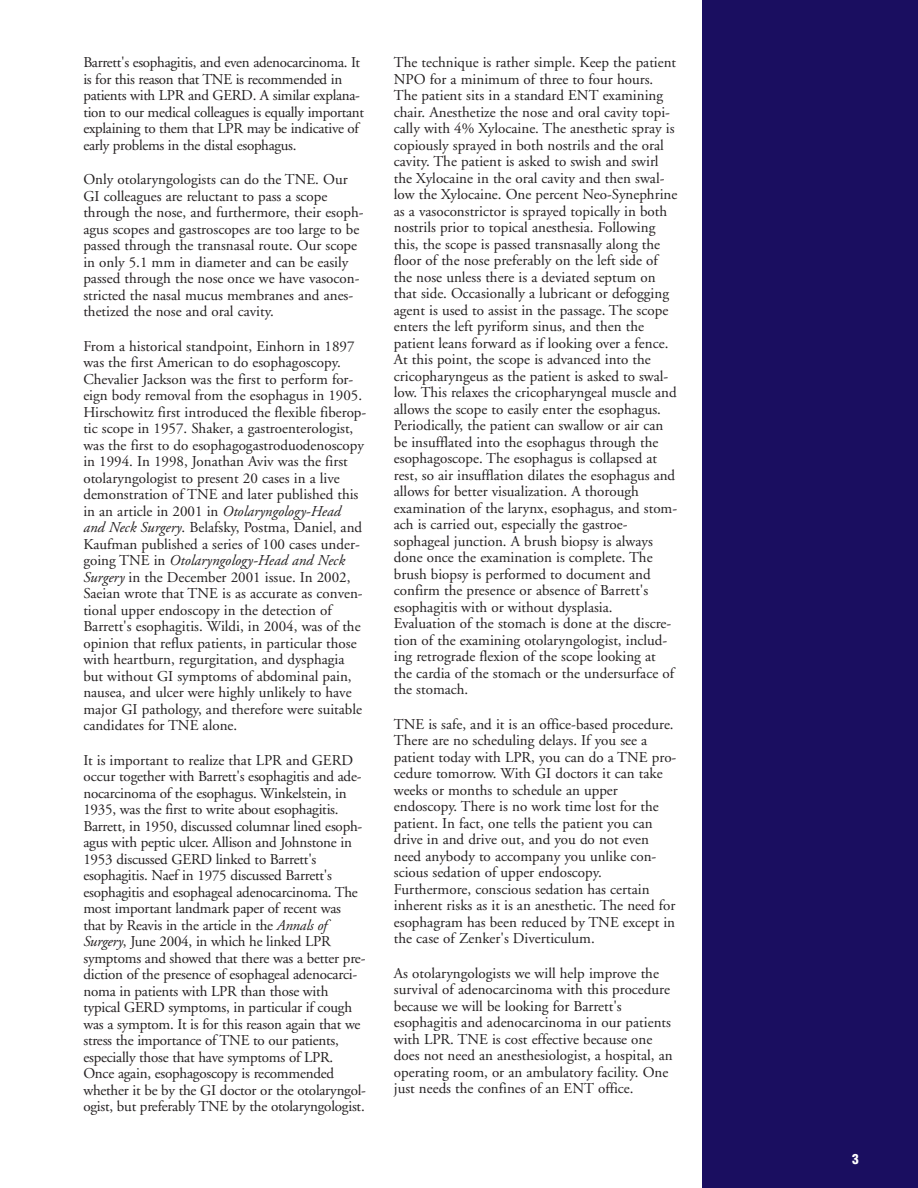
<style>
.page{position:relative;width:918px;height:1188px;background:#fff}
.page>*{position:absolute;margin:0;border:0;box-sizing:border-box;transform-origin:0 0}
.t1{font:15px/16.5px "Adobe Garamond";color:#231f20}
.t2{font:15px/16.5px "Adobe Garamond";letter-spacing:-.02em;color:#231f20}
.t3{font:900 condensed 13.5px "Helvetica";color:#fff}
.s1{font-style:italic}
</style>
<div class="page">
<div style="left:702px;top:0;width:216px;height:1188px;background:#1a0e60"></div>
<p class="t2" style="left:83px;top:56px;width:282px">Barrett's esophagitis, and even adenocarcinoma. It is for this reason that TNE is recommended in patients with LPR and GERD. A similar explana&shy;tion to our medical colleagues is equally important explaining to them that LPR may be indicative of early problems in the distal esophagus.</p>
<p class="t1" style="left:83px;top:173px;width:282px">Only otolaryngologists can do the TNE. Our GI colleagues are reluctant to pass a scope through the nose, and furthermore, their esoph&shy;agus scopes and gastroscopes are too large to be passed through the transnasal route. Our scope in only 5.1 mm in diameter and can be easily passed through the nose once we have vasocon&shy;stricted the nasal mucus membranes and anes&shy;thetized the nose and oral cavity.</p>
<p class="t1" style="left:83px;top:339px;width:285px">From a historical standpoint, Einhorn in 1897 was the first American to do esophagoscopy.<br>Chevalier Jackson was the first to perform for&shy;eign body removal from the esophagus in 1905.<br>Hirschowitz first introduced the flexible fiberop&shy;tic scope in 1957. Shaker, a gastroenterologist, was the first to do esophagogastroduodenoscopy in 1994. In 1998, Jonathan Aviv was the first otolaryngologist to present 20 cases in a live demonstration of TNE and later published this in an article in 2001 in <span class="s1">Otolaryngology-Head<br>and Neck Surgery</span>. Belafsky, Postma, Daniel, and Kaufman published a series of 100 cases under&shy;going TNE in <span class="s1">Otolaryngology-Head and Neck Surgery</span> in the December 2001 issue. In 2002, Saeian wrote that TNE is as accurate as conven&shy;tional upper endoscopy in the detection of Barrett's esophagitis. Wildi, in 2004, was of the opinion that reflux patients, in particular those with heartburn, regurgitation, and dysphagia but without GI symptoms of abdominal pain, nausea, and ulcer were highly unlikely to have major GI pathology, and therefore were suitable candidates for TNE alone.</p>
<p class="t1" style="left:83px;top:753px;width:284px">It is important to realize that LPR and GERD occur together with Barrett's esophagitis and ade&shy;nocarcinoma of the esophagus. Winkelstein, in 1935, was the first to write about esophagitis.<br>Barrett, in 1950, discussed columnar lined esoph&shy;agus with peptic ulcer. Allison and Johnstone in 1953 discussed GERD linked to Barrett's esophagitis. Naef in 1975 discussed Barrett's esophagitis and esophageal adenocarcinoma. The most important landmark paper of recent was that by Reavis in the article in the <span class="s1">Annals of Surgery</span>, June 2004, in which he linked LPR symptoms and showed that there was a better pre&shy;diction of the presence of esophageal adenocarci&shy;noma in patients with LPR than those with typical GERD symptoms, in particular if cough was a symptom. It is for this reason again that we stress the importance of TNE to our patients, especially those that have symptoms of LPR.<br>Once again, esophagoscopy is recommended whether it be by the GI doctor or the otolaryngol&shy;ogist, but preferably TNE by the otolaryngologist.</p>
<p class="t1" style="left:394px;top:56px;width:285px">The technique is rather simple. Keep the patient NPO for a minimum of three to four hours.<br>The patient sits in a standard ENT examining chair. Anesthetize the nose and oral cavity topi&shy;cally with 4% Xylocaine. The anesthetic spray is copiously sprayed in both nostrils and the oral cavity. The patient is asked to swish and swirl the Xylocaine in the oral cavity and then swal&shy;low the Xylocaine. One percent Neo-Synephrine as a vasoconstrictor is sprayed topically in both nostrils prior to topical anesthesia. Following this, the scope is passed transnasally along the floor of the nose preferably on the left side of the nose unless there is a deviated septum on that side. Occasionally a lubricant or defogging agent is used to assist in the passage. The scope enters the left pyriform sinus, and then the patient leans forward as if looking over a fence.<br>At this point, the scope is advanced into the cricopharyngeus as the patient is asked to swal&shy;low. This relaxes the cricopharyngeal muscle and allows the scope to easily enter the esophagus.<br>Periodically, the patient can swallow or air can be insufflated into the esophagus through the esophagoscope. The esophagus is collapsed at rest, so air insufflation dilates the esophagus and allows for better visualization. A thorough examination of the larynx, esophagus, and stom&shy;ach is carried out, especially the gastroe&shy;sophageal junction. A brush biopsy is always done once the examination is complete. The brush biopsy is performed to document and confirm the presence or absence of Barrett's esophagitis with or without dysplasia.<br>Evaluation of the stomach is done at the discre&shy;tion of the examining otolaryngologist, includ&shy;ing retrograde flexion of the scope looking at the cardia of the stomach or the undersurface of the stomach.</p>
<p class="t1" style="left:394px;top:717px;width:284px">TNE is safe, and it is an office-based procedure.<br>There are no scheduling delays. If you see a patient today with LPR, you can do a TNE pro&shy;cedure tomorrow. With GI doctors it can take weeks or months to schedule an upper endoscopy. There is no work time lost for the patient. In fact, one tells the patient you can drive in and drive out, and you do not even need anybody to accompany you unlike con&shy;scious sedation of upper endoscopy.<br>Furthermore, conscious sedation has certain inherent risks as it is an anesthetic. The need for esophagram has been reduced by TNE except in the case of Zenker's Diverticulum.</p>
<p class="t1" style="left:394px;top:966px;width:280px">As otolaryngologists we will help improve the survival of adenocarcinoma with this procedure because we will be looking for Barrett's esophagitis and adenocarcinoma in our patients with LPR. TNE is cost effective because one does not need an anesthesiologist, a hospital, an operating room, or an ambulatory facility. One just needs the confines of an ENT office.</p>
<p class="t3" style="left:852px;top:1154px;width:8px">3</p>
</div>
